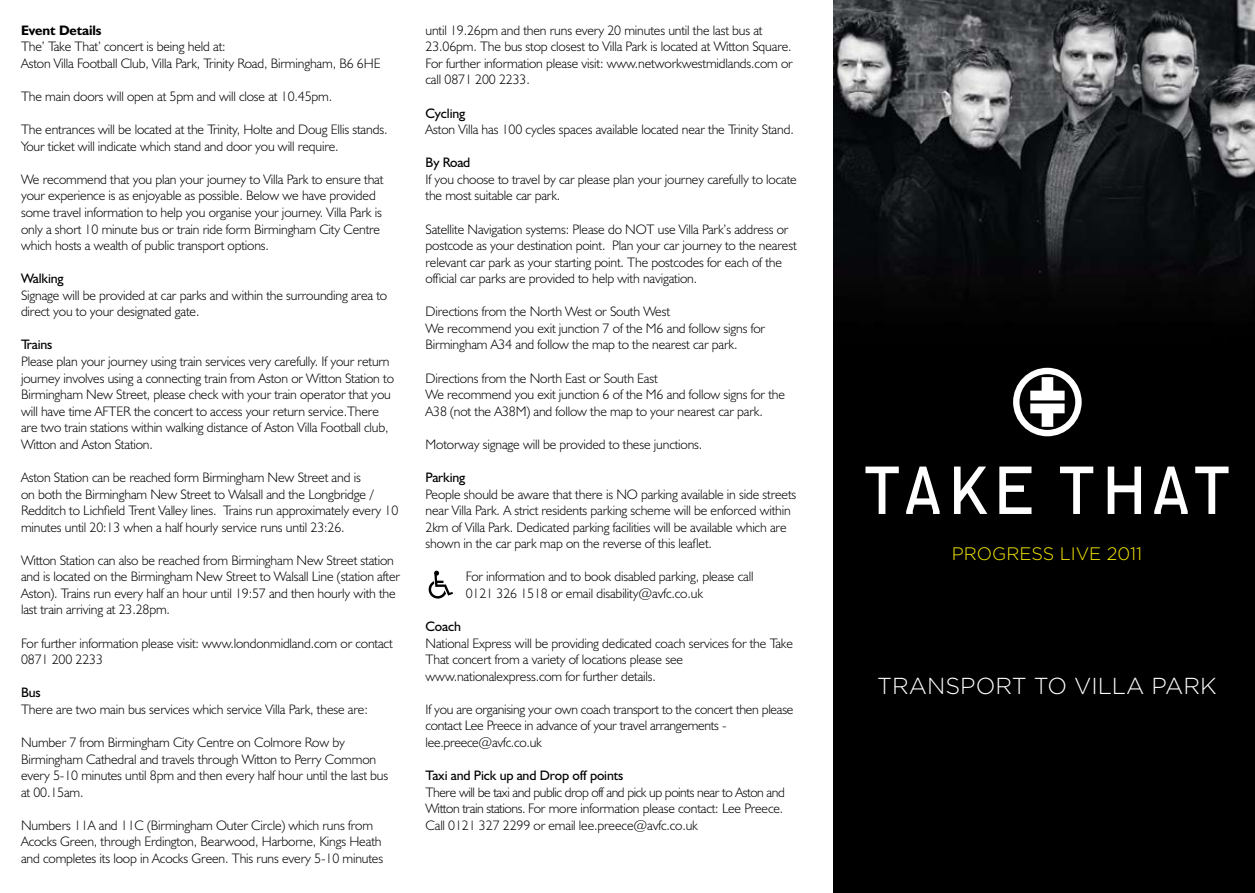
<style>
.page{position:relative;width:1255px;height:893px;background:#fff}
.page>*{position:absolute;margin:0;border:0;box-sizing:border-box;transform-origin:0 0}
.t1{font:300 23.1px "Gotham";color:#fff}
.t2{font:300 18px "Gotham";color:#f9ec00}
.t3{font:300 13.8px/16.5px "Humanist 521 BT";letter-spacing:-.01em;color:#000}
.t4{font:13.8px "Humanist 521 BT";letter-spacing:-.01em;color:#000}
.t5{font:700 13.8px "Humanist 521 BT";letter-spacing:-.01em;color:#000}
</style>
<div class="page">
<div style="left:833px;top:0;width:421px;height:893px;background:#000"></div>
<img style="left:833px;top:0;width:421px;height:474px">
<svg style="left:865px;top:467px;width:363px;height:47px"></svg>
<svg style="left:1011px;top:364px;width:72px;height:74px"></svg>
<svg style="left:428px;top:571px;width:25px;height:28px"></svg>
<p class="t5" style="left:21px;top:22px;width:82px">Event Details</p>
<p class="t3" style="left:21px;top:38px;width:361px">The’ Take That’ concert is being held at:<br>Aston Villa Football Club, Villa Park, Trinity Road, Birmingham, B6 6HE</p>
<p class="t3" style="left:21px;top:88px;width:312px">The main doors will open at 5pm and will close at 10.45pm.</p>
<p class="t3" style="left:21px;top:121px;width:368px">The entrances will be located at the Trinity, Holte and Doug Ellis stands.<br>Your ticket will indicate which stand and door you will require.</p>
<p class="t3" style="left:21px;top:171px;width:364px">We recommend that you plan your journey to Villa Park to ensure that your experience is as enjoyable as possible. Below we have provided some travel information to help you organise your journey. Villa Park is only a short 10 minute bus or train ride form Birmingham City Centre which hosts a wealth of public transport options.</p>
<p class="t4" style="left:21px;top:270px;width:44px">Walking</p>
<p class="t3" style="left:21px;top:287px;width:367px">Signage will be provided at car parks and within the surrounding area to direct you to your designated gate.</p>
<p class="t4" style="left:21px;top:336px;width:33px">Trains</p>
<p class="t3" style="left:21px;top:353px;width:374px">Please plan your journey using train services very carefully. If your return journey involves using a connecting train from Aston or Witton Station to Birmingham New Street, please check with your train operator that you will have time AFTER the concert to access your return service.There are two train stations within walking distance of Aston Villa Football club, Witton and Aston Station.</p>
<p class="t3" style="left:21px;top:469px;width:379px">Aston Station can be reached form Birmingham New Street and is<br>on both the Birmingham New Street to Walsall and the Longbridge / Redditch to Lichfield Trent Valley lines. Trains run approximately every 10 minutes until 20:13 when a half hourly service runs until 23:26.</p>
<p class="t3" style="left:21px;top:552px;width:380px">Witton Station can also be reached from Birmingham New Street station and is located on the Birmingham New Street to Walsall Line (station after Aston). Trains run every half an hour until 19:57 and then hourly with the last train arriving at 23.28pm.</p>
<p class="t3" style="left:21px;top:634px;width:373px">For further information please visit: www.londonmidland.com or contact<br>0871 200 2233</p>
<p class="t4" style="left:21px;top:684px;width:21px">Bus</p>
<p class="t3" style="left:21px;top:701px;width:348px">There are two main bus services which service Villa Park, these are:</p>
<p class="t3" style="left:21px;top:734px;width:369px">Number 7 from Birmingham City Centre on Colmore Row by Birmingham Cathedral and travels through Witton to Perry Common every 5-10 minutes until 8pm and then every half hour until the last bus at 00.15am.</p>
<p class="t3" style="left:21px;top:816px;width:364px">Numbers 11A and 11C (Birmingham Outer Circle) which runs from<br>Acocks Green, through Erdington, Bearwood, Harborne, Kings Heath and completes its loop in Acocks Green. This runs every 5-10 minutes</p>
<p class="t3" style="left:425px;top:22px;width:369px">until 19.26pm and then runs every 20 minutes until the last bus at 23.06pm. The bus stop closest to Villa Park is located at Witton Square.<br>For further information please visit: www.networkwestmidlands.com or call 0871 200 2233.</p>
<p class="t4" style="left:425px;top:104px;width:41px">Cycling</p>
<p class="t3" style="left:425px;top:121px;width:370px">Aston Villa has 100 cycles spaces available located near the Trinity Stand.</p>
<p class="t4" style="left:425px;top:154px;width:46px">By Road</p>
<p class="t3" style="left:425px;top:171px;width:373px">If you choose to travel by car please plan your journey carefully to locate the most suitable car park.</p>
<p class="t3" style="left:425px;top:220px;width:372px">Satellite Navigation systems: Please do NOT use Villa Park’s address or postcode as your destination point. Plan your car journey to the nearest relevant car park as your starting point. The postcodes for each of the official car parks are provided to help with navigation.</p>
<p class="t3" style="left:425px;top:303px;width:341px">Directions from the North West or South West<br>We recommend you exit junction 7 of the M6 and follow signs for<br>Birmingham A34 and follow the map to the nearest car park.</p>
<p class="t3" style="left:425px;top:369px;width:361px">Directions from the North East or South East<br>We recommend you exit junction 6 of the M6 and follow signs for the<br>A38 (not the A38M) and follow the map to your nearest car park.</p>
<p class="t3" style="left:425px;top:436px;width:278px">Motorway signage will be provided to these junctions.</p>
<p class="t4" style="left:425px;top:469px;width:41px">Parking</p>
<p class="t3" style="left:425px;top:485px;width:372px">People should be aware that there is NO parking available in side streets near Villa Park. A strict residents parking scheme will be enforced within 2km of Villa Park. Dedicated parking facilities will be available which are shown in the car park map on the reverse of this leaflet.</p>
<p class="t3" style="left:466px;top:568px;width:289px">For information and to book disabled parking, please call<br>0121 326 1518 or email disability@avfc.co.uk</p>
<p class="t4" style="left:425px;top:618px;width:37px">Coach</p>
<p class="t3" style="left:425px;top:634px;width:369px">National Express will be providing dedicated coach services for the Take<br>That concert from a variety of locations please see www.nationalexpress.com for further details.</p>
<p class="t3" style="left:425px;top:701px;width:369px">If you are organising your own coach transport to the concert then please contact Lee Preece in advance of your travel arrangements - lee.preece@avfc.co.uk</p>
<p class="t4" style="left:425px;top:767px;width:199px">Taxi and Pick up and Drop off points</p>
<p class="t3" style="left:425px;top:783px;width:361px;text-align:justify">There will be taxi and public drop off and pick up points near to Aston and Witton train stations. For more information please contact: Lee Preece.<br>Call 0121 327 2299 or email lee.preece@avfc.co.uk</p>
<h2 class="t2" style="left:951px;top:544px;width:192px">PROGRESS LIVE 2011</h2>
<h1 class="t1" style="left:877px;top:673px;width:211px">TRANSPORT TO VILL</h1>
<h1 class="t1" style="left:1126px;top:673px;width:92px">A PARK</h1>
</div>
